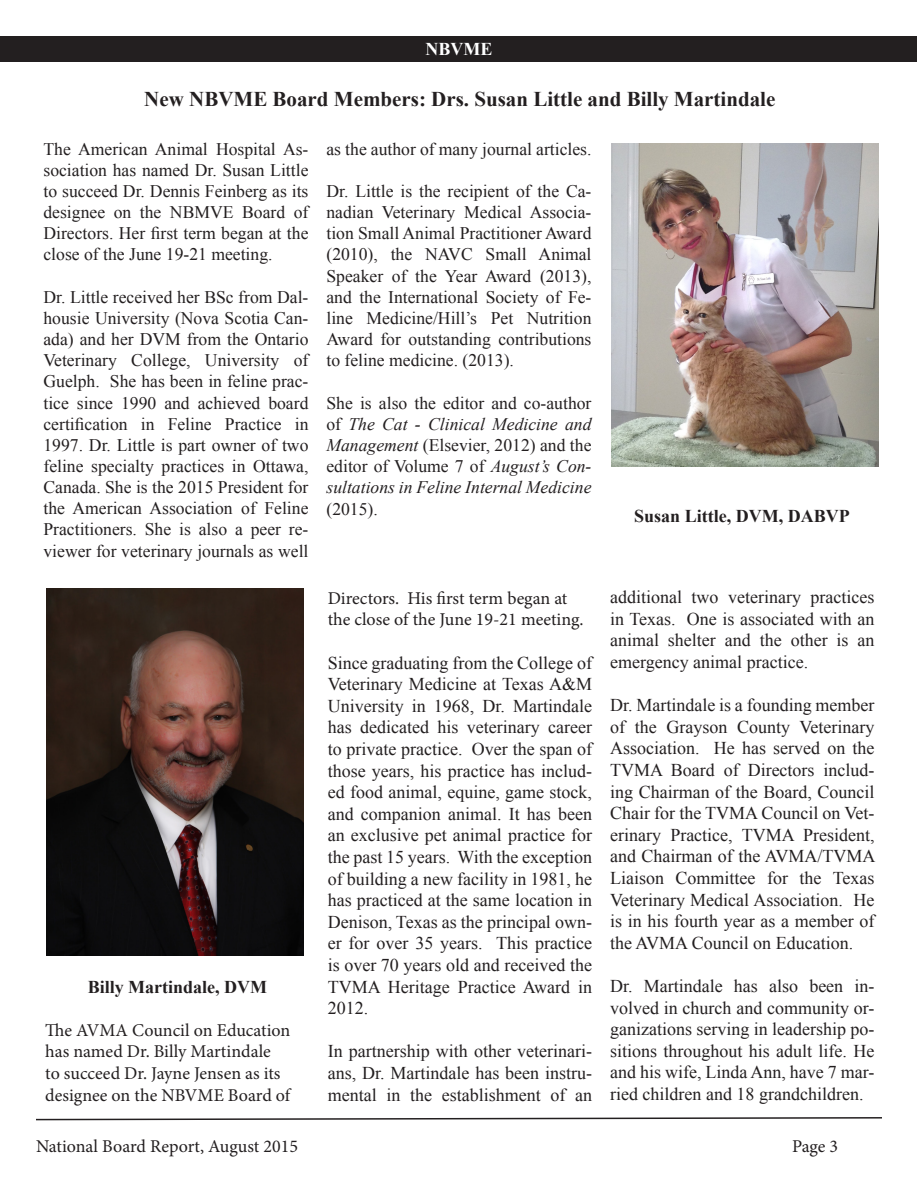
<style>
.page{position:relative;width:918px;height:1188px;background:#fff}
.page>*{position:absolute;margin:0;border:0;box-sizing:border-box;transform-origin:0 0}
.t1{font:700 21px "Times New Roman";color:#231f20}
.t2{font:18px/21.6px "Times New Roman";color:#231f20;text-align:justify}
.t3{font:18px/21.6px "Minion Pro";color:#231f20}
.t4{font:700 18px "Times New Roman";color:#231f20}
.t5{font:700 18px "Times New Roman";color:#fff}
.t6{font:17.7px/21.1px "Times New Roman";color:#231f20;text-align:justify}
.t7{font:italic 17.7px/21.3px "Times New Roman";color:#231f20;text-align:justify}
.s1{font-style:normal}
</style>
<div class="page">
<div style="left:1px;top:36px;width:916px;height:25px;background:#231f20"></div>
<svg style="left:36px;top:1117px;width:846px;height:4px"></svg>
<img style="left:611px;top:144px;width:268px;height:322px">
<img style="left:46px;top:589px;width:257px;height:366px">
<p class="t5" style="left:426px;top:36px;width:68px">NBVME</p>
<p class="t1" style="left:144px;top:84px;width:633px">New NBVME Board Members: Drs. Susan Little and Billy Martindale</p>
<p class="t6" style="left:44px;top:138px;width:267px">The American Animal Hospital As&shy;sociation has named Dr. Susan Little to succeed Dr. Dennis Feinberg as its designee on the NBMVE Board of Directors. Her first term began at the close of the June 19-21 meeting.</p>
<p class="t6" style="left:44px;top:286px;width:267px">Dr. Little received her BSc from Dal&shy;housie University (Nova Scotia Can&shy;ada) and her DVM from the Ontario Veterinary College, University of Guelph. She has been in feline prac&shy;tice since 1990 and achieved board certification in Feline Practice in 1997. Dr. Little is part owner of two feline specialty practices in Ottawa, Canada. She is the 2015 President for the American Association of Feline Practitioners. She is also a peer re&shy;viewer for veterinary journals as well</p>
<p class="t6" style="left:327px;top:138px;width:267px">as the author of many journal articles.</p>
<p class="t6" style="left:327px;top:180px;width:267px">Dr. Little is the recipient of the Ca&shy;nadian Veterinary Medical Associa&shy;tion Small Animal Practitioner Award (2010), the NAVC Small Animal Speaker of the Year Award (2013), and the International Society of Fe&shy;line Medicine/Hill’s Pet Nutrition Award for outstanding contributions to feline medicine. (2013).</p>
<p class="t7" style="left:327px;top:392px;width:267px"><span class="s1">She is also the editor and co-author of</span> The Cat - Clinical Medicine and Management <span class="s1">(Elsevier, 2012) and the editor of Volume 7 of</span> August’s Con&shy;sultations in Feline Internal Medicine <span class="s1">(2015).</span></p>
<p class="t4" style="left:634px;top:504px;width:217px">Susan Little, DVM, DABVP</p>
<p class="t4" style="left:88px;top:974px;width:181px">Billy Martindale, DVM</p>
<p class="t3" style="left:45px;top:1019px;width:247px">The AVMA Council on Education has named Dr. Billy Martindale<br>to succeed Dr. Jayne Jensen as its designee on the NBVME Board of</p>
<p class="t3" style="left:328px;top:587px;width:258px">Directors. His first term began at the close of the June 19-21 meeting.</p>
<p class="t2" style="left:328px;top:651px;width:266px">Since graduating from the College of Veterinary Medicine at Texas A&amp;M University in 1968, Dr. Martindale has dedicated his veterinary career to private practice. Over the span of those years, his practice has includ&shy;ed food animal, equine, game stock, and companion animal. It has been an exclusive pet animal practice for the past 15 years. With the exception of building a new facility in 1981, he has practiced at the same location in Denison, Texas as the principal own&shy;er for over 35 years. This practice is over 70 years old and received the TVMA Heritage Practice Award in 2012.</p>
<p class="t2" style="left:328px;top:1040px;width:266px">In partnership with other veterinari&shy;ans, Dr. Martindale has been instru&shy;mental in the establishment of an</p>
<p class="t2" style="left:610px;top:586px;width:266px">additional two veterinary practices in Texas. One is associated with an animal shelter and the other is an emergency animal practice.</p>
<p class="t2" style="left:610px;top:694px;width:267px">Dr. Martindale is a founding member of the Grayson County Veterinary Association. He has served on the TVMA Board of Directors includ&shy;ing Chairman of the Board, Council Chair for the TVMA Council on Vet&shy;erinary Practice, TVMA President, and Chairman of the AVMA/TVMA Liaison Committee for the Texas Veterinary Medical Association. He is in his fourth year as a member of the AVMA Council on Education.</p>
<p class="t2" style="left:610px;top:975px;width:266px">Dr. Martindale has also been in&shy;volved in church and community or&shy;ganizations serving in leadership po&shy;sitions throughout his adult life. He and his wife, Linda Ann, have 7 mar&shy;ried children and 18 grandchildren.</p>
<p class="t3" style="left:36px;top:1136px;width:264px">National Board Report, August 2015</p>
<p class="t3" style="left:792px;top:1136px;width:48px">Page 3</p>
</div>
